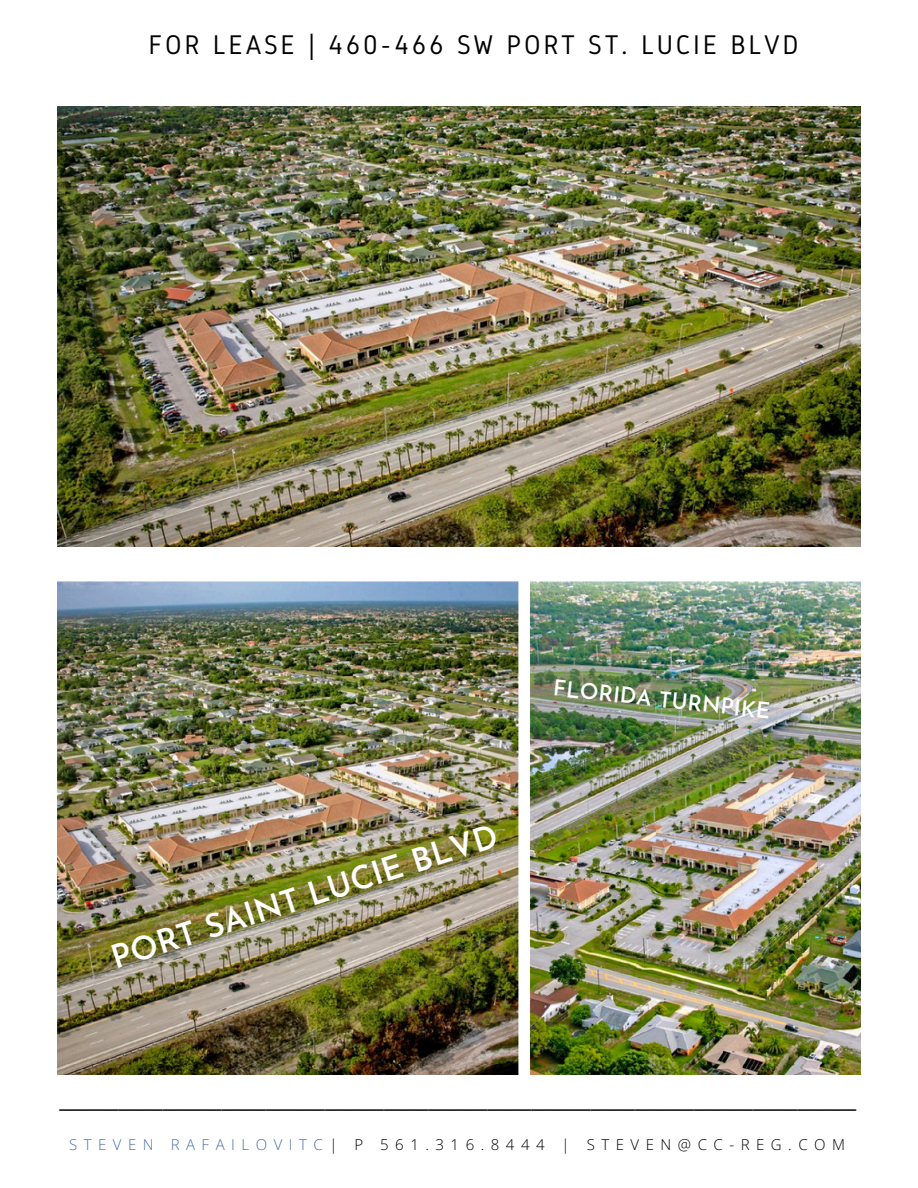
<style>
.page{position:relative;width:918px;height:1188px;background:#fff}
.page>*{position:absolute;margin:0;border:0;box-sizing:border-box;transform-origin:0 0}
.t1{font:300 36px "Open Sans";color:#000}
.t2{font:600 32.4px "Josefin Sans";color:#fff}
.t3{font:27px "Gidole";letter-spacing:.1em;color:#000}
.t4{font:600 21.9px "Josefin Sans";color:#fff}
.t5{font:300 15px "Open Sans";letter-spacing:.435em;color:#000}
.s1{color:#486eab}
</style>
<div class="page">
<img style="left:58px;top:581px;width:803px;height:494px">
<img style="left:58px;top:107px;width:803px;height:440px">
<h3 class="t3" style="left:149px;top:30px;width:652px">FOR LEASE | 460-466 SW PORT ST. LUCIE BLVD</h3>
<h1 class="t2" style="left:108px;top:946px;width:406px;rotate:-18deg">PORT SAINT LUCIE BLVD</h1>
<p class="t4" style="left:554px;top:679px;width:220px;rotate:6deg">FLORIDA TURNPIKE</p>
<p class="t1" style="left:59px;top:1067px;width:799px">______________________________________________________</p>
<p class="t5" style="left:69px;top:1134px;width:778px"><span class="s1">STEVEN RAFAILOVITC</span>| P 561.316.8444 | STEVEN@CC-REG.COM</p>
</div>
